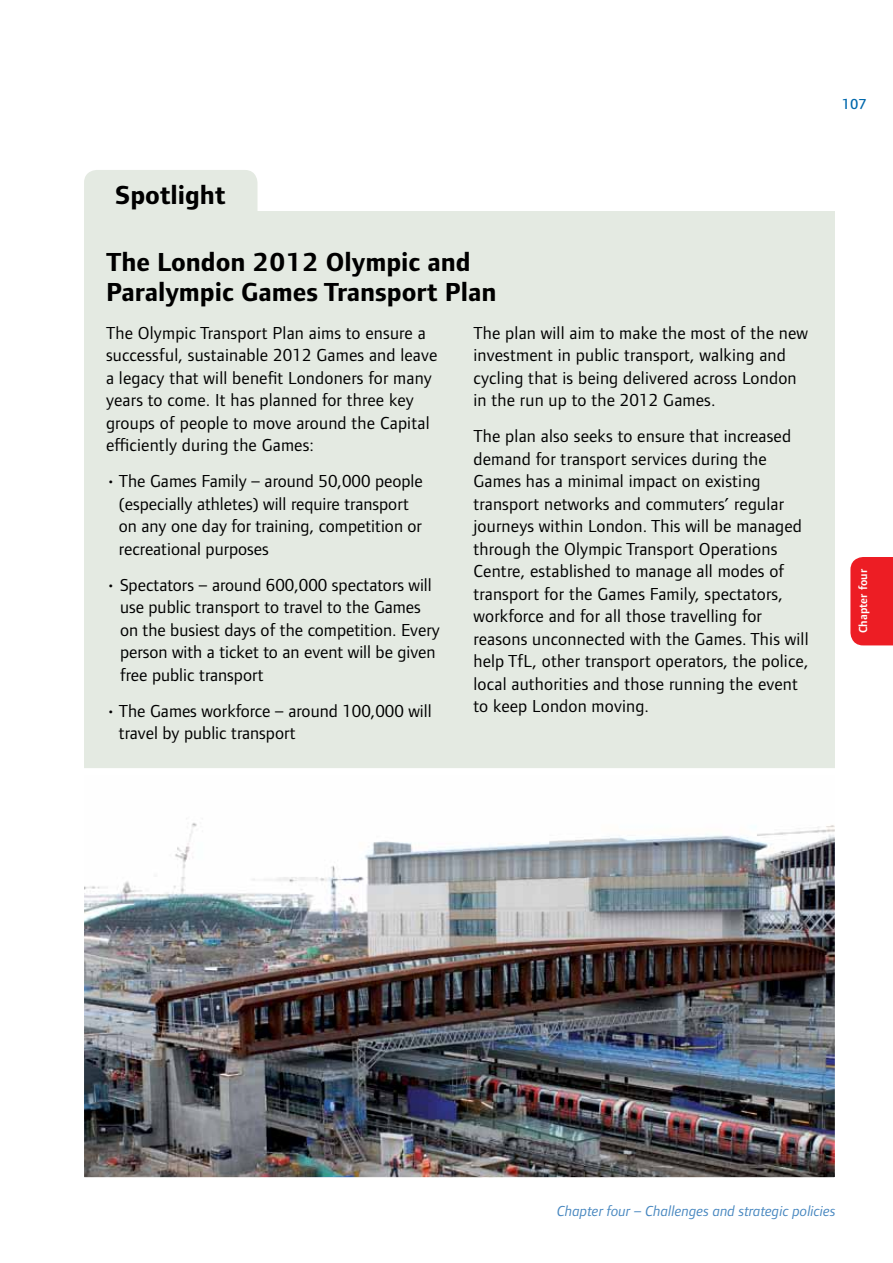
<style>
.page{position:relative;width:893px;height:1263px;background:#fff}
.page>*{position:absolute;margin:0;border:0;box-sizing:border-box;transform-origin:0 0}
.t1{font:700 27px/30px "Foundry Form Sans";color:#000}
.t2{font:18px/22.5px "Foundry Form Sans";letter-spacing:.01em;color:#000}
.t3{font:italic 15px "Foundry Form Sans";color:#4686bf}
.t4{font:500 15px "Foundry Form Sans";color:#0068ac}
.t5{font:600 12px "Foundry Form Sans";color:#fff}
</style>
<div class="page">
<div style="left:850px;top:557px;width:43px;height:88px;background:#ed1d24"></div>
<div style="left:84px;top:211px;width:751px;height:595px;background:#e4eae2"></div>
<div style="left:84px;top:170px;width:173px;height:56px;background:#e4eae2;border-radius:13px"></div>
<img style="left:84px;top:768px;width:751px;height:410px">
<h1 class="t1" style="left:116px;top:180px;width:111px">Spotlight</h1>
<h1 class="t1" style="left:106px;top:248px;width:392px">The London 2012 Olympic and<br>Paralympic Games Transport Plan</h1>
<p class="t2" style="left:106px;top:321px;width:333px">The Olympic Transport Plan aims to ensure a successful, sustainable 2012 Games and leave a legacy that will benefit Londoners for many years to come. It has planned for three key groups of people to move around the Capital efficiently during the Games:</p>
<p class="t2" style="left:119px;top:470px;width:305px;text-indent:-13px">• The Games Family – around 50,000 people (especially athletes) will require transport on any one day for training, competition or recreational purposes</p>
<p class="t2" style="left:120px;top:573px;width:321px;text-indent:-14px">• Spectators – around 600,000 spectators will use public transport to travel to the Games on the busiest days of the competition. Every person with a ticket to an event will be given free public transport</p>
<p class="t2" style="left:119px;top:699px;width:314px;text-indent:-13px">• The Games workforce – around 100,000 will travel by public transport</p>
<p class="t2" style="left:473px;top:321px;width:336px">The plan will aim to make the most of the new investment in public transport, walking and cycling that is being delivered across London in the run up to the 2012 Games.</p>
<p class="t2" style="left:473px;top:425px;width:337px">The plan also seeks to ensure that increased demand for transport services during the Games has a minimal impact on existing transport networks and commuters’ regular journeys within London. This will be managed through the Olympic Transport Operations Centre, established to manage all modes of transport for the Games Family, spectators, workforce and for all those travelling for reasons unconnected with the Games. This will help TfL, other transport operators, the police, local authorities and those running the event to keep London moving.</p>
<p class="t4" style="left:842px;top:95px;width:27px">107</p>
<p class="t5" style="left:856px;top:633px;width:66px;rotate:-90deg">Chapter four</p>
<p class="t3" style="left:557px;top:1202px;width:280px">Chapter four – Challenges and strategic policies</p>
</div>
